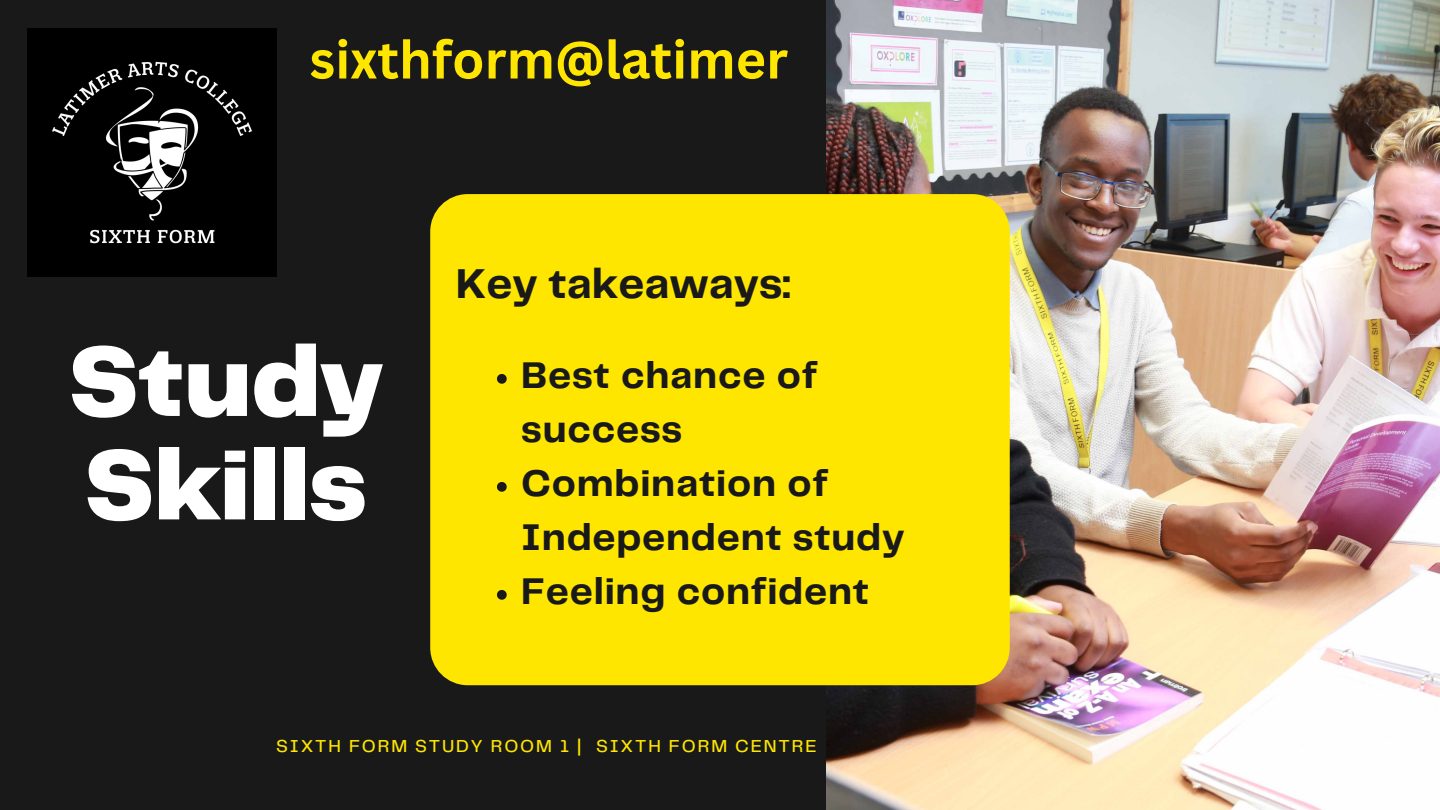
<style>
.page{position:relative;width:1440px;height:810px;background:#191919}
.page>*{position:absolute;margin:0;border:0;box-sizing:border-box;transform-origin:0 0}
.t1{font:900 103.4px/103.4px "Telegraf";color:#fff}
.t2{font:700 52px "Canva Sans";color:#fee600}
.t3{font:700 43.3px "Telegraf";color:#191919}
.t4{font:700 38.6px/54px "Telegraf";letter-spacing:.02em;color:#191919}
.t5{font:500 18px "Telegraf";letter-spacing:.1em;color:#fee600}
</style>
<div class="page">
<img style="left:826px;top:0;width:614px;height:810px">
<div style="left:430px;top:194px;width:580px;height:491px;background:#fee600;border-radius:37px"></div>
<svg style="left:497px;top:374px;width:10px;height:10px"></svg>
<svg style="left:497px;top:482px;width:10px;height:10px"></svg>
<svg style="left:497px;top:590px;width:10px;height:10px"></svg>
<img style="left:28px;top:28px;width:248px;height:248px">
<p class="t2" style="left:309px;top:23px;width:480px">sixthform@latimer</p>
<p class="t1" style="left:69px;top:335px;width:315px">Study<br>Skills</p>
<p class="t3" style="left:456px;top:265px;width:336px">Key takeaways:</p>
<p class="t4" style="left:521px;top:350px;width:298px">Best chance of success</p>
<p class="t4" style="left:521px;top:458px;width:385px">Combination of<br>Independent study</p>
<p class="t4" style="left:521px;top:566px;width:349px">Feeling confident</p>
<p class="t5" style="left:276px;top:738px;width:542px">SIXTH FORM STUDY ROOM 1 | SIXTH FORM CENTRE</p>
</div>
